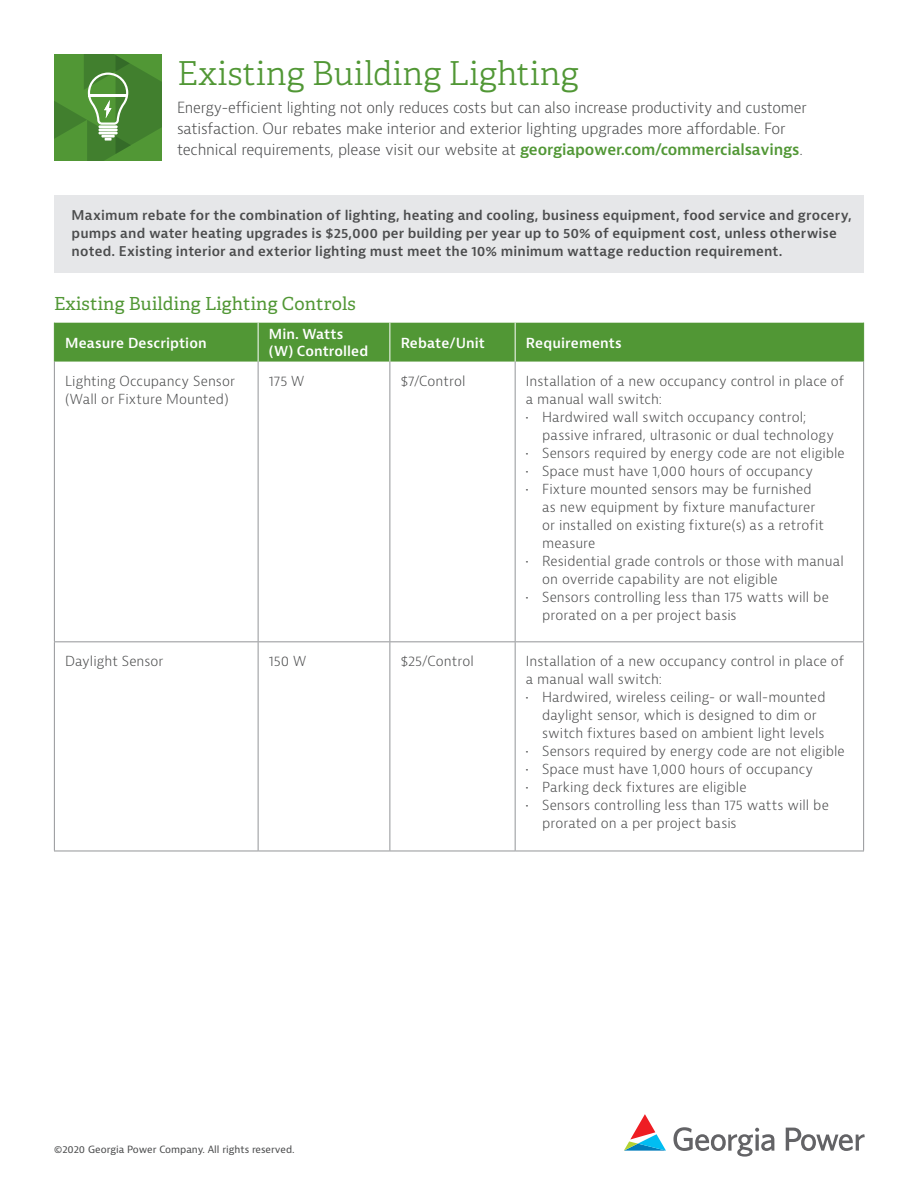
<style>
.page{position:relative;width:918px;height:1188px;background:#fff}
.page>*{position:absolute;margin:0;border:0;box-sizing:border-box;transform-origin:0 0}
.project_header{font:300 33px "Adelle";letter-spacing:.005em;color:#519735}
.project_requirements{font:18px "Adelle";letter-spacing:.01em;color:#519735}
.project_description{font:300 15px/21px "Bernina Sans";letter-spacing:-.01em;color:#4b4c4d}
.Table_copy{font:300 13.5px/18px "Bernina Sans";letter-spacing:.005em;color:#4b4c4d}
.Table_HEADER{font:600 13.5px/16.2px "Bernina Sans";letter-spacing:.005em;color:#fff}
.subhead{font:600 13.2px/18px "Bernina Sans";letter-spacing:.01em;color:#4b4c4d}
.t1{font:9.75px "Bernina Sans";color:#4b4c4d}
.s1{font-weight:600;color:#519735}
</style>
<div class="page">
<svg style="left:624px;top:1114px;width:42px;height:37px"></svg>
<svg style="left:673px;top:1127px;width:192px;height:30px"></svg>
<svg style="left:55px;top:54px;width:106px;height:107px;background:#52903c"></svg>
<hr style="left:89px;top:94px;width:38px;height:2px;background:#fff">
<div style="left:55px;top:323px;width:808px;height:39px;background:#519735"></div>
<hr style="left:258px;top:323px;width:1px;height:39px;background:#fff">
<hr style="left:390px;top:323px;width:1px;height:39px;background:#fff">
<hr style="left:515px;top:323px;width:1px;height:39px;background:#fff">
<hr style="left:54px;top:323px;width:1px;height:39px;background:#519735">
<hr style="left:863px;top:323px;width:1px;height:39px;background:#519735">
<hr style="left:258px;top:362px;width:1px;height:279px;background:#939598">
<hr style="left:390px;top:362px;width:1px;height:279px;background:#939598">
<hr style="left:515px;top:362px;width:1px;height:279px;background:#939598">
<hr style="left:54px;top:641px;width:204px;height:1px;background:#939598">
<hr style="left:258px;top:641px;width:132px;height:1px;background:#939598">
<hr style="left:258px;top:642px;width:1px;height:209px;background:#939598">
<hr style="left:390px;top:641px;width:125px;height:1px;background:#939598">
<hr style="left:390px;top:642px;width:1px;height:209px;background:#939598">
<hr style="left:515px;top:641px;width:349px;height:1px;background:#939598">
<hr style="left:515px;top:642px;width:1px;height:209px;background:#939598">
<hr style="left:54px;top:851px;width:204px;height:1px;background:#939598">
<hr style="left:258px;top:851px;width:132px;height:1px;background:#939598">
<hr style="left:390px;top:851px;width:125px;height:1px;background:#939598">
<hr style="left:515px;top:851px;width:349px;height:1px;background:#939598">
<hr style="left:54px;top:362px;width:1px;height:279px;background:#939598">
<hr style="left:863px;top:362px;width:1px;height:279px;background:#939598">
<hr style="left:54px;top:642px;width:1px;height:209px;background:#939598">
<hr style="left:863px;top:642px;width:1px;height:209px;background:#939598">
<div style="left:55px;top:195px;width:809px;height:78px;background:#e6e7e9"></div>
<p class="project_header" style="left:177px;top:53px;width:403px">Existing Building Lighting</p>
<p class="project_description" style="left:177px;top:97px;width:631px">Energy-efficient lighting not only reduces costs but can also increase productivity and customer satisfaction. Our rebates make interior and exterior lighting upgrades more affordable. For technical requirements, please visit our website at <span class="s1">georgiapower.com/commercialsavings</span>.</p>
<p class="subhead" style="left:72px;top:207px;width:782px">Maximum rebate for the combination of lighting, heating and cooling, business equipment, food service and grocery, pumps and water heating upgrades is $25,000 per building per year up to 50% of equipment cost, unless otherwise noted. Existing interior and exterior lighting must meet the 10% minimum wattage reduction requirement.</p>
<p class="project_requirements" style="left:54px;top:293px;width:303px">Existing Building Lighting Controls</p>
<p class="Table_HEADER" style="left:65px;top:335px;width:143px">Measure Description</p>
<p class="Table_HEADER" style="left:269px;top:327px;width:101px">Min. Watts (W) Controlled</p>
<p class="Table_HEADER" style="left:401px;top:335px;width:86px">Rebate/Unit</p>
<p class="Table_HEADER" style="left:526px;top:335px;width:97px">Requirements</p>
<p class="Table_copy" style="left:65px;top:372px;width:171px">Lighting Occupancy Sensor (Wall or Fixture Mounted)</p>
<p class="Table_copy" style="left:269px;top:372px;width:37px">175 W</p>
<p class="Table_copy" style="left:401px;top:372px;width:66px">$7/Control</p>
<p class="Table_copy" style="left:526px;top:372px;width:320px">Installation of a new occupancy control in place of a manual wall switch:</p>
<p class="Table_copy" style="left:542px;top:408px;width:293px;text-indent:-16px">• Hardwired wall switch occupancy control; passive infrared, ultrasonic or dual technology</p>
<p class="Table_copy" style="left:526px;top:444px;width:320px">• Sensors required by energy code are not eligible</p>
<p class="Table_copy" style="left:526px;top:462px;width:289px">• Space must have 1,000 hours of occupancy</p>
<p class="Table_copy" style="left:542px;top:480px;width:283px;text-indent:-16px">• Fixture mounted sensors may be furnished as new equipment by fixture manufacturer or installed on existing fixture(s) as a retrofit measure</p>
<p class="Table_copy" style="left:542px;top:552px;width:303px;text-indent:-16px">• Residential grade controls or those with manual on override capability are not eligible</p>
<p class="Table_copy" style="left:542px;top:588px;width:288px;text-indent:-16px">• Sensors controlling less than 175 watts will be prorated on a per project basis</p>
<p class="Table_copy" style="left:65px;top:653px;width:100px">Daylight Sensor</p>
<p class="Table_copy" style="left:269px;top:653px;width:39px">150 W</p>
<p class="Table_copy" style="left:401px;top:653px;width:75px">$25/Control</p>
<p class="Table_copy" style="left:526px;top:653px;width:320px">Installation of a new occupancy control in place of a manual wall switch:</p>
<p class="Table_copy" style="left:542px;top:689px;width:285px;text-indent:-16px">• Hardwired, wireless ceiling- or wall-mounted daylight sensor, which is designed to dim or switch fixtures based on ambient light levels</p>
<p class="Table_copy" style="left:526px;top:743px;width:320px">• Sensors required by energy code are not eligible</p>
<p class="Table_copy" style="left:526px;top:761px;width:289px">• Space must have 1,000 hours of occupancy</p>
<p class="Table_copy" style="left:526px;top:779px;width:222px">• Parking deck fixtures are eligible</p>
<p class="Table_copy" style="left:542px;top:797px;width:288px;text-indent:-16px">• Sensors controlling less than 175 watts will be prorated on a per project basis</p>
<p class="t1" style="left:54px;top:1143px;width:242px">©2020 Georgia Power Company. All rights reserved.</p>
</div>
